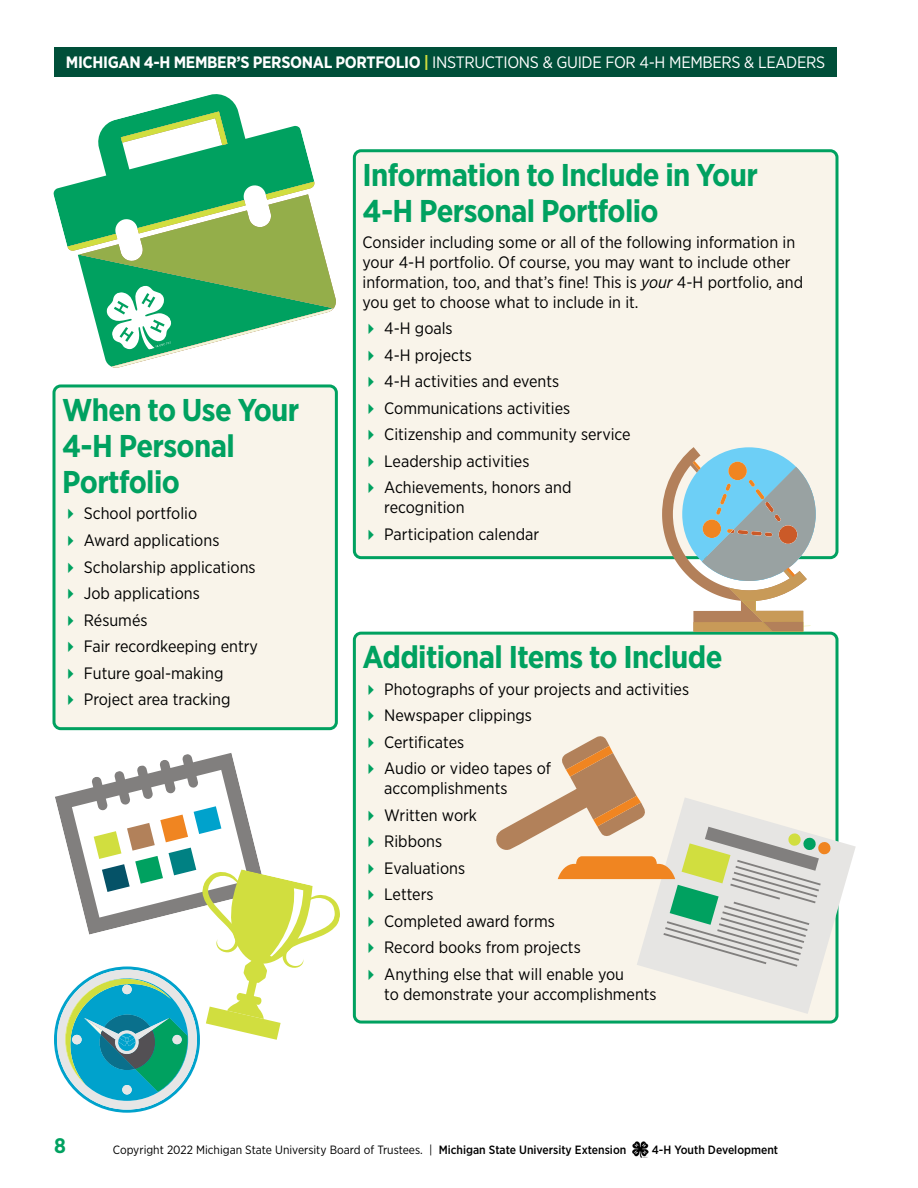
<style>
.page{position:relative;width:918px;height:1188px;background:#fff}
.page>*{position:absolute;margin:0;border:0;box-sizing:border-box;transform-origin:0 0}
.t1{font:700 31.5px/36px "Gotham Narrow";letter-spacing:-.02em;color:#00a160}
.t2{font:700 21px "Gotham Narrow";color:#00a160}
.Body{font:16.5px/19.8px "Gotham Narrow";color:#000}
.t3{font:16.5px "Gotham Narrow";letter-spacing:-.02em;color:#fff}
.t4{font:12px "Gotham Narrow";color:#000}
.t5{font:500 12px "Gotham Narrow";color:#000}
.s1{font-weight:700}
.s2{font-weight:700;color:#d1de3f}
.s3{font-style:italic}
.s4{font-weight:500}
</style>
<div class="page">
<img style="left:633px;top:1141px;width:16px;height:16px">
<div style="left:54px;top:47px;width:783px;height:30px;background:#004f39"></div>
<div style="left:354px;top:151px;width:483px;height:407px;background:#f9f4ea;border-radius:7px"></div>
<div style="left:353px;top:149px;width:485px;height:410px;border:3px solid #00a160;border-radius:7px"></div>
<div style="left:54px;top:386px;width:282px;height:343px;background:#f9f4ea;border-radius:7px"></div>
<div style="left:52px;top:384px;width:286px;height:346px;border:3px solid #00a160;border-radius:7px"></div>
<div style="left:354px;top:633px;width:483px;height:389px;background:#f9f4ea;border-radius:7px"></div>
<div style="left:353px;top:632px;width:485px;height:392px;border:3px solid #00a160;border-radius:7px"></div>
<svg style="left:53px;top:94px;width:283px;height:274px"></svg>
<svg style="left:662px;top:447px;width:154px;height:185px"></svg>
<svg style="left:646px;top:797px;width:210px;height:217px"></svg>
<svg style="left:496px;top:736px;width:335px;height:231px"></svg>
<svg style="left:54px;top:753px;width:286px;height:360px"></svg>
<div style="left:122px;top:985px;width:10px;height:9px;background:#e6e6e6;border-radius:50%"></div>
<div style="left:122px;top:1085px;width:10px;height:10px;background:#e6e6e6;border-radius:50%"></div>
<div style="left:72px;top:1035px;width:10px;height:9px;background:#e6e6e6;border-radius:50%"></div>
<div style="left:172px;top:1035px;width:10px;height:9px;background:#e6e6e6;border-radius:50%"></div>
<p class="t3" style="left:66px;top:52px;width:761px"><span class="s1">MICHIGAN 4-H MEMBER’S PERSONAL PORTFOLIO</span> <span class="s2">|</span> INSTRUCTIONS &amp; GUIDE FOR 4-H MEMBERS &amp; LEADERS</p>
<h2 class="t1" style="left:62px;top:392px;width:239px">When to Use Your<br>4-H Personal<br>Portfolio</h2>
<p class="Body" style="left:84px;top:503px;width:115px">School portfolio</p>
<p class="Body" style="left:84px;top:530px;width:137px">Award applications</p>
<p class="Body" style="left:84px;top:557px;width:173px">Scholarship applications</p>
<p class="Body" style="left:84px;top:583px;width:117px">Job applications</p>
<p class="Body" style="left:84px;top:610px;width:65px">Résumés</p>
<p class="Body" style="left:84px;top:636px;width:176px">Fair recordkeeping entry</p>
<p class="Body" style="left:84px;top:663px;width:141px">Future goal-making</p>
<p class="Body" style="left:84px;top:689px;width:148px">Project area tracking</p>
<h2 class="t1" style="left:363px;top:156px;width:397px">Information to Include in Your<br>4-H Personal Portfolio</h2>
<p class="Body" style="left:363px;top:232px;width:442px">Consider including some or all of the following information in your 4-H portfolio. Of course, you may want to include other information, too, and that’s fine! This is <span class="s3">your</span> 4-H portfolio, and you get to choose what to include in it.</p>
<p class="Body" style="left:384px;top:318px;width:70px">4-H goals</p>
<p class="Body" style="left:384px;top:345px;width:89px">4-H projects</p>
<p class="Body" style="left:384px;top:371px;width:176px">4-H activities and events</p>
<p class="Body" style="left:384px;top:398px;width:188px">Communications activities</p>
<p class="Body" style="left:384px;top:424px;width:248px">Citizenship and community service</p>
<p class="Body" style="left:384px;top:451px;width:147px">Leadership activities</p>
<p class="Body" style="left:384px;top:477px;width:189px">Achievements, honors and recognition</p>
<p class="Body" style="left:384px;top:524px;width:157px">Participation calendar</p>
<h2 class="t1" style="left:363px;top:639px;width:361px">Additional Items to Include</h2>
<p class="Body" style="left:384px;top:679px;width:306px">Photographs of your projects and activities</p>
<p class="Body" style="left:384px;top:705px;width:149px">Newspaper clippings</p>
<p class="Body" style="left:384px;top:732px;width:81px">Certificates</p>
<p class="Body" style="left:384px;top:758px;width:168px">Audio or video tapes of accomplishments</p>
<p class="Body" style="left:384px;top:805px;width:94px">Written work</p>
<p class="Body" style="left:384px;top:831px;width:59px">Ribbons</p>
<p class="Body" style="left:384px;top:858px;width:83px">Evaluations</p>
<p class="Body" style="left:384px;top:884px;width:51px">Letters</p>
<p class="Body" style="left:384px;top:911px;width:172px">Completed award forms</p>
<p class="Body" style="left:384px;top:937px;width:198px">Record books from projects</p>
<p class="Body" style="left:384px;top:964px;width:274px">Anything else that will enable you<br>to demonstrate your accomplishments</p>
<p class="t2" style="left:54px;top:1132px;width:13px">8</p>
<p class="t4" style="left:113px;top:1143px;width:515px">Copyright 2022 Michigan State University Board of Trustees. | <span class="s4">Michigan State University Extension</span></p>
<p class="t5" style="left:652px;top:1143px;width:128px">4-H Youth Development</p>
</div>
